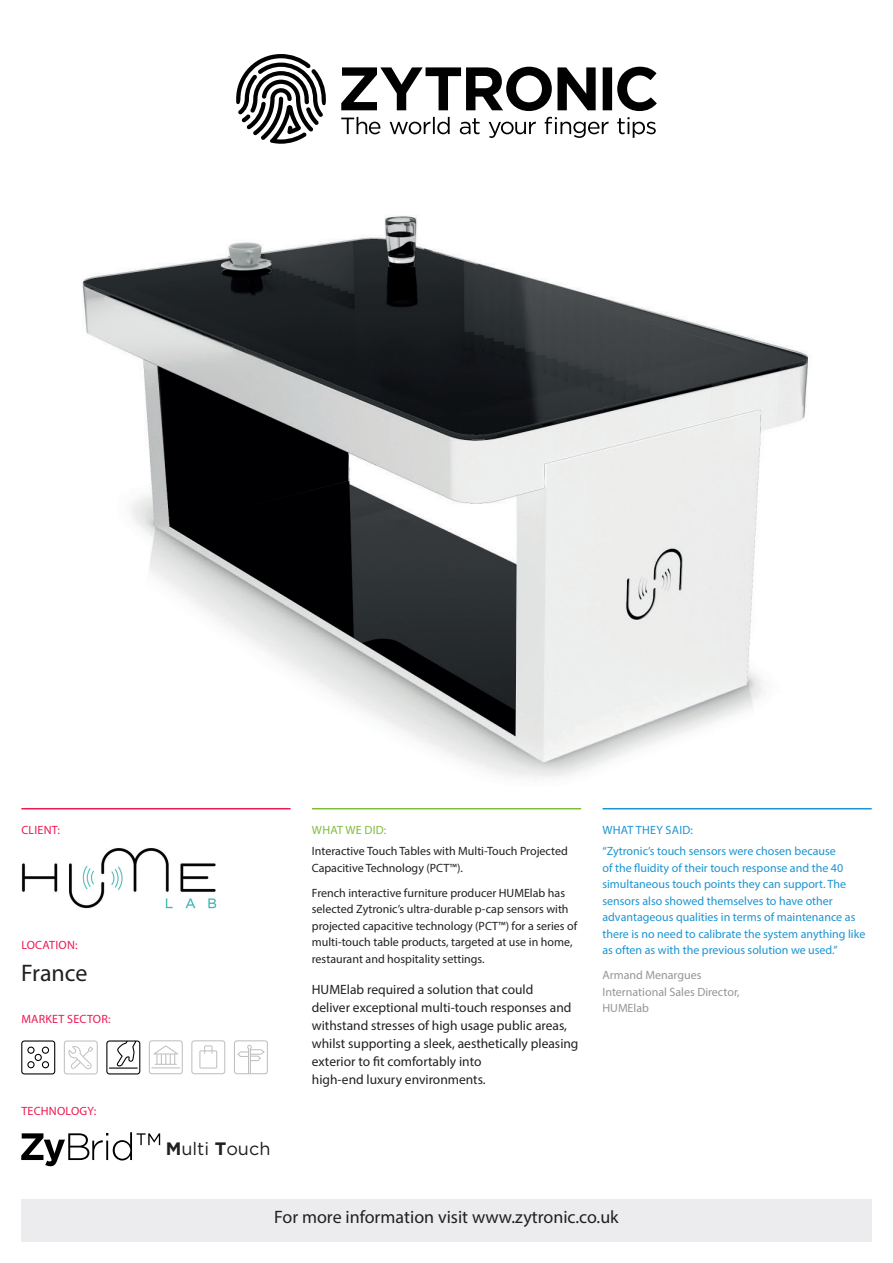
<style>
.page{position:relative;width:893px;height:1263px;background:#fff}
.page>*{position:absolute;margin:0;border:0;box-sizing:border-box;transform-origin:0 0}
.t1{font:24px "Myriad Pro";letter-spacing:-.005em;color:#231f20}
.t2{font:18px "Myriad Pro";color:#231f20}
.t3{font:18px "Gotham";color:#231f20}
.t4{font:13.5px/18px "Myriad Pro";color:#231f20}
.t5{font:12px/16.5px "Myriad Pro";color:#231f20}
.t6{font:12px/16.5px "Myriad Pro";color:#1c94d2}
.t7{font:12px/16.5px "Myriad Pro";color:#939598}
.t8{font:12px "Myriad Pro";letter-spacing:.02em;color:#ed1951}
.t9{font:12px "Myriad Pro";letter-spacing:.02em;color:#1c94d2}
.t10{font:12px "Myriad Pro";letter-spacing:.02em;color:#80bc3c}
.s1{font-weight:700}
</style>
<div class="page">
<svg style="left:236px;top:54px;width:421px;height:90px"></svg>
<hr style="left:21px;top:808px;width:270px;height:1px;background:#ed1951">
<hr style="left:312px;top:808px;width:269px;height:1px;background:#80bc3c">
<hr style="left:603px;top:808px;width:269px;height:1px;background:#1c94d2">
<div style="left:21px;top:1199px;width:851px;height:43px;background:#ececee"></div>
<img style="left:82px;top:215px;width:726px;height:564px">
<svg style="left:21px;top:1040px;width:34px;height:34px"></svg>
<svg style="left:149px;top:1040px;width:34px;height:34px"></svg>
<svg style="left:64px;top:1040px;width:34px;height:34px"></svg>
<svg style="left:106px;top:1040px;width:34px;height:34px"></svg>
<svg style="left:191px;top:1040px;width:34px;height:34px"></svg>
<svg style="left:234px;top:1040px;width:34px;height:34px"></svg>
<img style="left:21px;top:848px;width:196px;height:61px">
<svg style="left:21px;top:1132px;width:139px;height:34px"></svg>
<p class="t8" style="left:21px;top:822px;width:40px">CLIENT:</p>
<p class="t8" style="left:21px;top:937px;width:58px">LOCATION:</p>
<p class="t1" style="left:21px;top:958px;width:68px">France</p>
<p class="t8" style="left:21px;top:1012px;width:91px">MARKET SECTOR:</p>
<p class="t8" style="left:21px;top:1103px;width:76px">TECHNOLOGY:</p>
<p class="t10" style="left:312px;top:822px;width:76px">WHAT WE DID:</p>
<p class="t9" style="left:602px;top:822px;width:92px">WHAT THEY SAID:</p>
<p class="t3" style="left:166px;top:1137px;width:106px"><span class="s1">M</span>ulti <span class="s1">T</span>ouch</p>
<p class="t5" style="left:312px;top:843px;width:257px">Interactive Touch Tables with Multi-Touch Projected<br>Capacitive Technology (PCT™).</p>
<p class="t5" style="left:312px;top:884px;width:267px">French interactive furniture producer HUMElab has selected Zytronic’s ultra-durable p-cap sensors with projected capacitive technology (PCT™) for a series of multi-touch table products, targeted at use in home, restaurant and hospitality settings.</p>
<p class="t4" style="left:312px;top:980px;width:268px">HUMElab required a solution that could<br>deliver exceptional multi-touch responses and withstand stresses of high usage public areas, whilst supporting a sleek, aesthetically pleasing exterior to fit comfortably into<br>high-end luxury environments.</p>
<p class="t6" style="left:602px;top:843px;width:264px">“Zytronic’s touch sensors were chosen because<br>of the fluidity of their touch response and the 40 simultaneous touch points they can support. The sensors also showed themselves to have other advantageous qualities in terms of maintenance as there is no need to calibrate the system anything like as often as with the previous solution we used.”</p>
<p class="t7" style="left:602px;top:967px;width:101px">Armand Menargues</p>
<p class="t7" style="left:602px;top:983px;width:139px">International Sales Director,<br>HUMElab</p>
<h2 class="t2" style="left:274px;top:1206px;width:346px">For more information visit www.zytronic.co.uk</h2>
</div>
